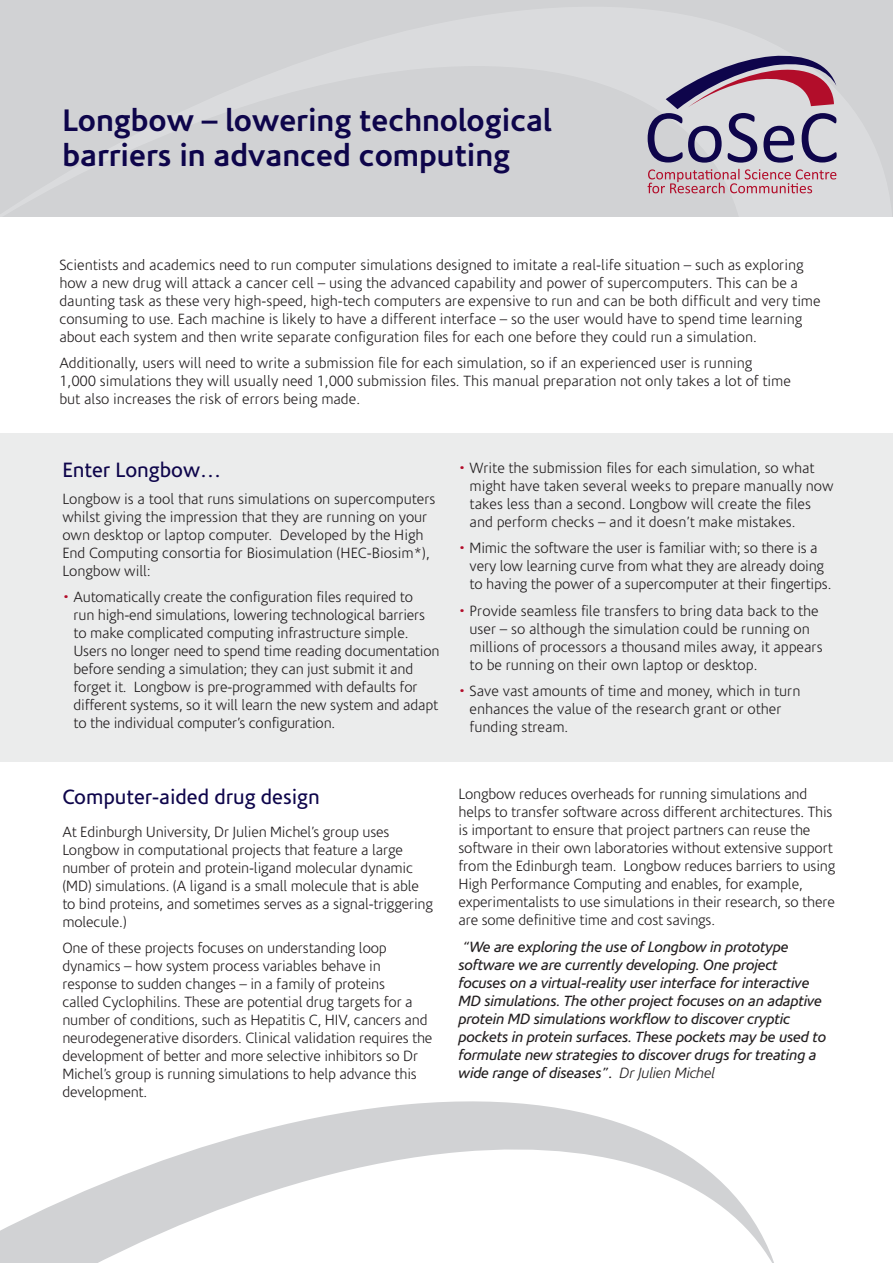
<style>
.page{position:relative;width:893px;height:1263px;background:#fff}
.page>*{position:absolute;margin:0;border:0;box-sizing:border-box;transform-origin:0 0}
.t1{font:700 31.5px/34.7px "Corisande";color:#0e054b}
.t2{font:21px "Corisande";color:#0e054b}
.t3{font:300 15px/18px "Corisande";letter-spacing:-.01em;color:#231f20}
.t4{font:italic 15px/18px "Corisande";letter-spacing:-.01em;color:#231f20}
.s1{color:#b20d2a}
.s2{font-weight:300}
</style>
<div class="page">
<div style="left:0;top:433px;width:893px;height:328px;background:#ebecec"></div>
<div style="left:0;top:0;width:893px;height:217px;background:#d1d2d4"></div>
<svg style="left:648px;top:55px;width:189px;height:108px"></svg>
<svg style="left:648px;top:169px;width:188px;height:24px"></svg>
<svg style="left:0;top:1101px;width:774px;height:162px"></svg>
<p class="t1" style="left:62px;top:104px;width:491px">Longbow – lowering technological barriers in advanced computing</p>
<p class="t3" style="left:59px;top:256px;width:763px">Scientists and academics need to run computer simulations designed to imitate a real-life situation – such as exploring how a new drug will attack a cancer cell – using the advanced capability and power of supercomputers. This can be a daunting task as these very high-speed, high-tech computers are expensive to run and can be both difficult and very time consuming to use. Each machine is likely to have a different interface – so the user would have to spend time learning about each system and then write separate configuration files for each one before they could run a simulation.</p>
<p class="t3" style="left:59px;top:355px;width:733px">Additionally, users will need to write a submission file for each simulation, so if an experienced user is running<br>1,000 simulations they will usually need 1,000 submission files. This manual preparation not only takes a lot of time but also increases the risk of errors being made.</p>
<p class="t2" style="left:62px;top:459px;width:160px">Enter Longbow…</p>
<p class="t3" style="left:62px;top:490px;width:375px">Longbow is a tool that runs simulations on supercomputers whilst giving the impression that they are running on your own desktop or laptop computer. Developed by the High End Computing consortia for Biosimulation (HEC-Biosim*), Longbow will:</p>
<p class="t3" style="left:73px;top:589px;width:368px;text-indent:-11px"><span class="s1">•</span> Automatically create the configuration files required to<br>run high-end simulations, lowering technological barriers to make complicated computing infrastructure simple.<br>Users no longer need to spend time reading documentation before sending a simulation; they can just submit it and forget it. Longbow is pre-programmed with defaults for different systems, so it will learn the new system and adapt to the individual computer’s configuration.</p>
<p class="t3" style="left:470px;top:459px;width:365px;text-indent:-11px"><span class="s1">•</span> Write the submission files for each simulation, so what might have taken several weeks to prepare manually now takes less than a second. Longbow will create the files and perform checks – and it doesn’t make mistakes.</p>
<p class="t3" style="left:470px;top:540px;width:363px;text-indent:-11px"><span class="s1">•</span> Mimic the software the user is familiar with; so there is a very low learning curve from what they are already doing to having the power of a supercomputer at their fingertips.</p>
<p class="t3" style="left:470px;top:602px;width:354px;text-indent:-11px"><span class="s1">•</span> Provide seamless file transfers to bring data back to the user – so although the simulation could be running on millions of processors a thousand miles away, it appears to be running on their own laptop or desktop.</p>
<p class="t3" style="left:470px;top:683px;width:332px;text-indent:-11px"><span class="s1">•</span> Save vast amounts of time and money, which in turn enhances the value of the research grant or other funding stream.</p>
<p class="t2" style="left:62px;top:785px;width:259px">Computer-aided drug design</p>
<p class="t3" style="left:62px;top:823px;width:372px">At Edinburgh University, Dr Julien Michel’s group uses Longbow in computational projects that feature a large number of protein and protein-ligand molecular dynamic (MD) simulations. (A ligand is a small molecule that is able to bind proteins, and sometimes serves as a signal-triggering molecule.)</p>
<p class="t3" style="left:62px;top:939px;width:372px">One of these projects focuses on understanding loop dynamics – how system process variables behave in response to sudden changes – in a family of proteins<br>called Cyclophilins. These are potential drug targets for a number of conditions, such as Hepatitis C, HIV, cancers and neurodegenerative disorders. Clinical validation requires the development of better and more selective inhibitors so Dr Michel’s group is running simulations to help advance this development.</p>
<p class="t3" style="left:458px;top:785px;width:378px">Longbow reduces overheads for running simulations and helps to transfer software across different architectures. This is important to ensure that project partners can reuse the software in their own laboratories without extensive support from the Edinburgh team. Longbow reduces barriers to using High Performance Computing and enables, for example, experimentalists to use simulations in their research, so there are some definitive time and cost savings.</p>
<p class="t4" style="left:458px;top:938px;width:369px">“We are exploring the use of Longbow in prototype software we are currently developing. One project focuses on a virtual-reality user interface for interactive MD simulations. The other project focuses on an adaptive protein MD simulations workflow to discover cryptic pockets in protein surfaces. These pockets may be used to formulate new strategies to discover drugs for treating a wide range of diseases”. <span class="s2">Dr Julien Michel</span></p>
</div>
